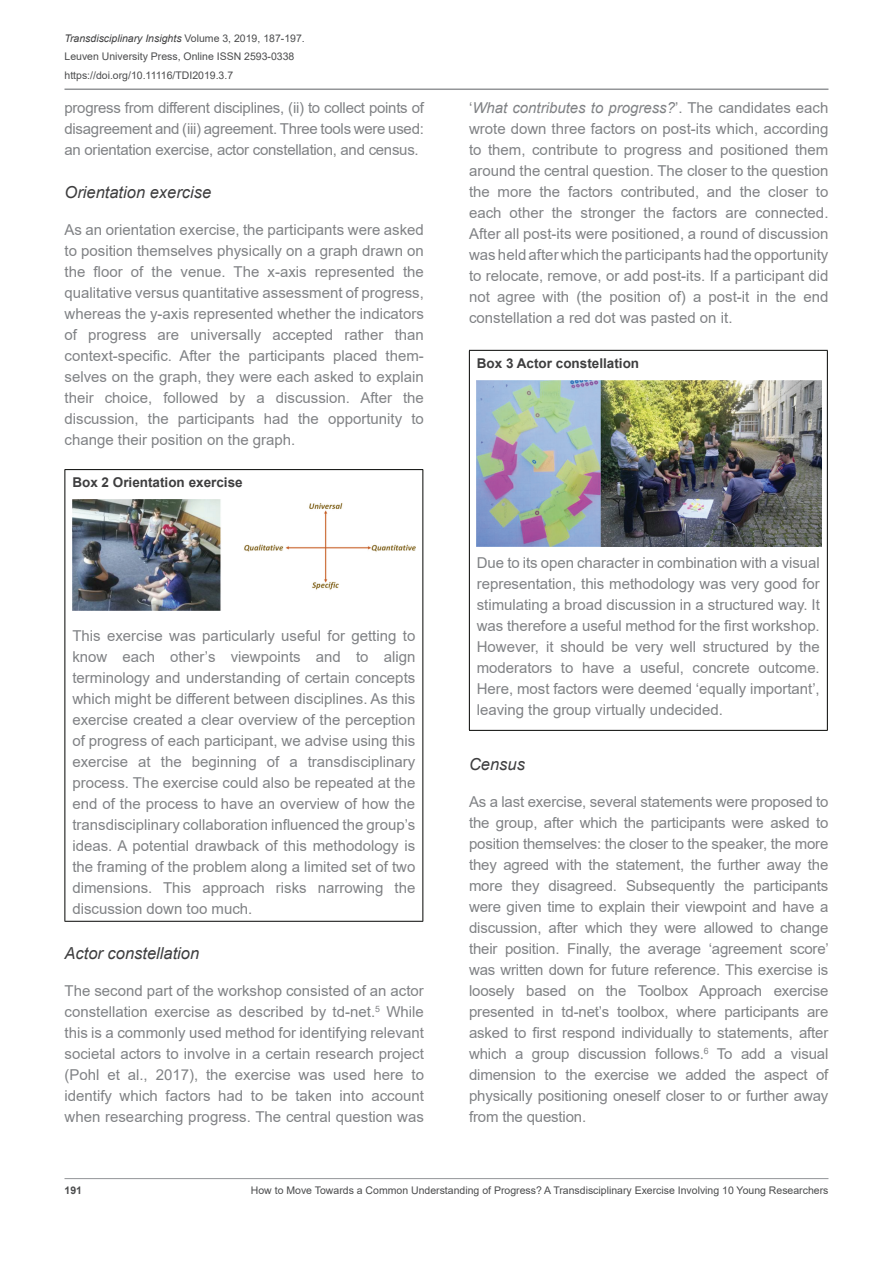
<style>
.page{position:relative;width:893px;height:1263px;background:#fff}
.page>*{position:absolute;margin:0;border:0;box-sizing:border-box;transform-origin:0 0}
.t1{font:italic 16.5px "Arial";color:#3e3e3f}
.t2{font:15px/21px "Arial";color:#808285;text-align:justify}
.t3{font:700 13.5px "Arial";color:#3e3e3f}
.t4{font:10.5px/18.6px "Arial";color:#4b4c4d}
.t5{font:700 10.5px "Arial";color:#4b4c4d}
.s1{font-style:italic;color:#3e3e3f}
.s2{font-style:italic}
</style>
<div class="page">
<hr style="left:64px;top:1178px;width:764px;height:1px;background:#939598">
<hr style="left:64px;top:88px;width:764px;height:2px;background:#939598">
<hr style="left:64px;top:469px;width:359px;height:1px;background:#040503">
<hr style="left:64px;top:470px;width:1px;height:451px;background:#040503">
<hr style="left:422px;top:470px;width:1px;height:451px;background:#040503">
<hr style="left:64px;top:921px;width:359px;height:1px;background:#040503">
<img style="left:72px;top:500px;width:343px;height:111px">
<hr style="left:469px;top:350px;width:359px;height:1px;background:#040503">
<hr style="left:469px;top:351px;width:1px;height:379px;background:#040503">
<hr style="left:827px;top:351px;width:1px;height:379px;background:#040503">
<hr style="left:469px;top:730px;width:359px;height:1px;background:#040503">
<img style="left:477px;top:380px;width:344px;height:167px">
<p class="t4" style="left:64px;top:29px;width:242px"><span class="s1">Transdisciplinary Insights</span> Volume 3, 2019, 187-197.<br>Leuven University Press, Online ISSN 2593-0338 https://doi.org/10.11116/TDI2019.3.7</p>
<p class="t2" style="left:64px;top:97px;width:361px">progress from different disciplines, (ii) to collect points of disagreement and (iii) agreement. Three tools were used: an orientation exercise, actor constellation, and census.</p>
<p class="t1" style="left:64px;top:182px;width:148px">Orientation exercise</p>
<p class="t2" style="left:64px;top:219px;width:361px">As an orientation exercise, the participants were asked to position themselves physically on a graph drawn on the floor of the venue. The x-axis represented the qualitative versus quantitative assessment of progress, whereas the y-axis represented whether the indicators of progress are universally accepted rather than context-specific. After the participants placed them&shy;selves on the graph, they were each asked to explain their choice, followed by a discussion. After the discussion, the participants had the opportunity to change their position on the graph.</p>
<p class="t3" style="left:72px;top:473px;width:172px">Box 2 Orientation exercise</p>
<p class="t2" style="left:72px;top:625px;width:344px">This exercise was particularly useful for getting to know each other’s viewpoints and to align terminology and understanding of certain concepts which might be different between disciplines. As this exercise created a clear overview of the perception of progress of each participant, we advise using this exercise at the beginning of a transdisciplinary process. The exercise could also be repeated at the end of the process to have an overview of how the transdisciplinary collaboration influenced the group’s ideas. A potential drawback of this methodology is the framing of the problem along a limited set of two dimensions. This approach risks narrowing the discussion down too much.</p>
<p class="t1" style="left:64px;top:943px;width:136px">Actor constellation</p>
<p class="t2" style="left:64px;top:980px;width:361px">The second part of the workshop consisted of an actor constellation exercise as described by td-net.<sup>5</sup> While this is a commonly used method for identifying relevant societal actors to involve in a certain research project (Pohl et al., 2017), the exercise was used here to identify which factors had to be taken into account when researching progress. The central question was</p>
<p class="t2" style="left:469px;top:97px;width:361px">‘<span class="s2">What contributes to progress?</span>’. The candidates each wrote down three factors on post-its which, according to them, contribute to progress and positioned them around the central question. The closer to the question the more the factors contributed, and the closer to each other the stronger the factors are connected.<br>After all post-its were positioned, a round of discussion was held after which the participants had the opportunity to relocate, remove, or add post-its. If a participant did not agree with (the position of) a post-it in the end constellation a red dot was pasted on it.</p>
<p class="t3" style="left:477px;top:353px;width:164px">Box 3 Actor constellation</p>
<p class="t2" style="left:477px;top:552px;width:344px">Due to its open character in combination with a visual representation, this methodology was very good for stimulating a broad discussion in a structured way. It was therefore a useful method for the first workshop.<br>However, it should be very well structured by the moderators to have a useful, concrete outcome.<br>Here, most factors were deemed ‘equally important’, leaving the group virtually undecided.</p>
<p class="t1" style="left:469px;top:753px;width:57px">Census</p>
<p class="t2" style="left:469px;top:791px;width:361px">As a last exercise, several statements were proposed to the group, after which the participants were asked to position themselves: the closer to the speaker, the more they agreed with the statement, the further away the more they disagreed. Subsequently the participants were given time to explain their viewpoint and have a discussion, after which they were allowed to change their position. Finally, the average ‘agreement score’ was written down for future reference. This exercise is loosely based on the Toolbox Approach exercise presented in td-net’s toolbox, where participants are asked to first respond individually to statements, after which a group discussion follows.<sup>6</sup> To add a visual dimension to the exercise we added the aspect of physically positioning oneself closer to or further away from the question.</p>
<p class="t5" style="left:64px;top:1183px;width:19px">191</p>
<p class="t4" style="left:251px;top:1181px;width:579px">How to Move Towards a Common Understanding of Progress? A Transdisciplinary Exercise Involving 10 Young Researchers</p>
</div>
